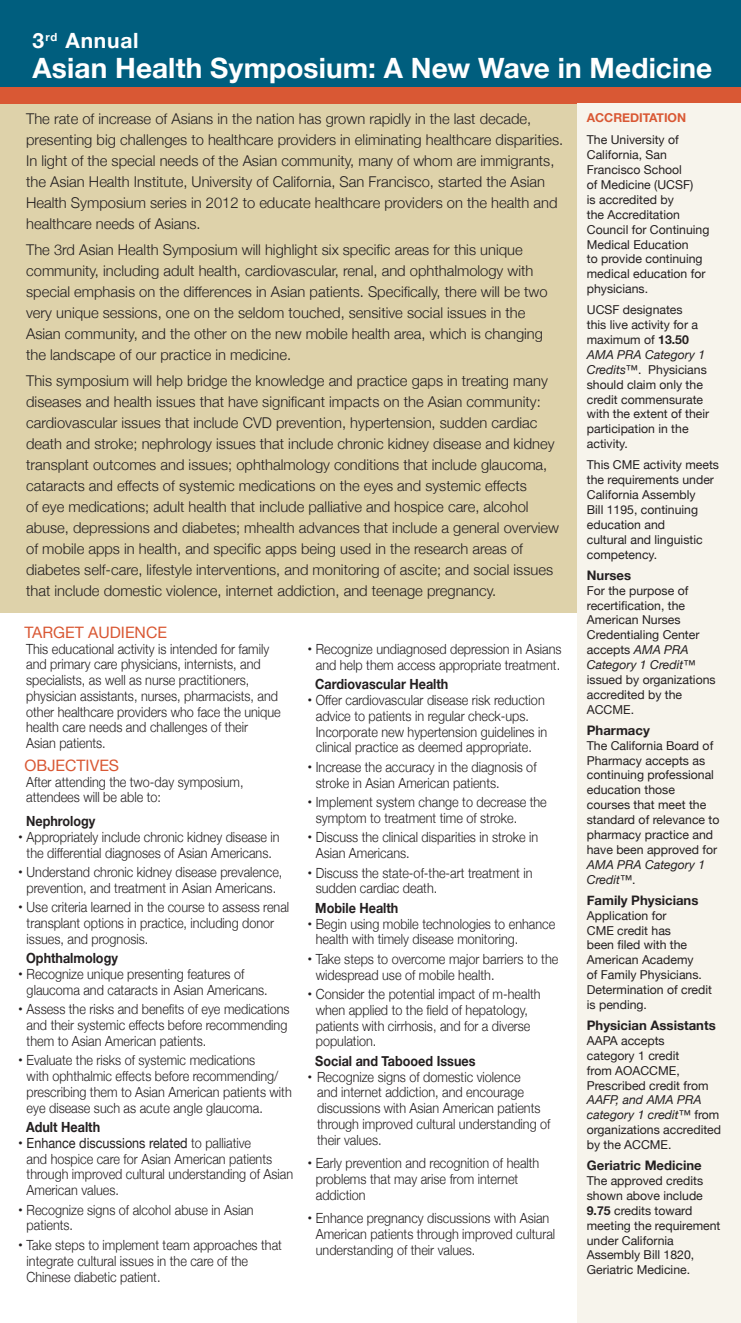
<style>
.page{position:relative;width:741px;height:1323px;background:#fff}
.page>*{position:absolute;margin:0;border:0;box-sizing:border-box;transform-origin:0 0}
._28_cover{font:700 28px "Helvetica Neue";letter-spacing:.005em;color:#fff}
._28_cover-2{font:700 21px "Helvetica Neue";letter-spacing:.04em;color:#fff}
._11_18_rev{font:15.75px "Helvetica Neue";color:#d95834}
.t1{font:300 14.88px/21px "Helvetica Neue";color:#231f20}
.bullet{font:300 14px/15.8px "Helvetica Neue";color:#231f20;scale:.9 1}
.t2{font:700 14px "Helvetica Neue";color:#231f20;scale:.9 1}
._7_5_8_5_BF_side_bar{font:700 13.12px "Helvetica Neue";color:#231f20}
._7_8_5_helv_side_bar{font:12.25px/14.9px "Helvetica Neue";color:#231f20}
._7_pt_BF_caps__no_tr{font:700 12.25px "Helvetica Neue";color:#d95834}
.s1{font-weight:700}
.s2{font-style:italic}
.s3{font-weight:700;font-size:17.5px}
.s4{font-weight:400}
</style>
<div class="page">
<div style="left:0;top:104px;width:592px;height:508px;background:#ded2aa"></div>
<div style="left:0;top:0;width:740px;height:89px;background:#005e7e"></div>
<div style="left:0;top:88px;width:740px;height:16px;background:#d95834"></div>
<div style="left:577px;top:104px;width:163px;height:1219px;background:#f7f4ec"></div>
<p class="_28_cover-2" style="left:32px;top:21px;width:108px">3<sup>rd</sup> Annual</p>
<p class="_28_cover" style="left:32px;top:42px;width:681px">Asian Health Symposium: A New Wave in Medicine</p>
<p class="t1" style="left:26px;top:107px;width:538px">The rate of increase of Asians in the nation has grown rapidly in the last decade, presenting big challenges to healthcare providers in eliminating healthcare disparities.<br>In light of the special needs of the Asian community, many of whom are immigrants, the Asian Health Institute, University of California, San Francisco, started the Asian Health Symposium series in 2012 to educate healthcare providers on the health and healthcare needs of Asians.</p>
<p class="t1" style="left:26px;top:238px;width:523px">The 3rd Asian Health Symposium will highlight six specific areas for this unique community, including adult health, cardiovascular, renal, and ophthalmology with special emphasis on the differences in Asian patients. Specifically, there will be two very unique sessions, one on the seldom touched, sensitive social issues in the Asian community, and the other on the new mobile health area, which is changing the landscape of our practice in medicine.</p>
<p class="t1" style="left:26px;top:370px;width:534px">This symposium will help bridge the knowledge and practice gaps in treating many diseases and health issues that have significant impacts on the Asian community: cardiovascular issues that include CVD prevention, hypertension, sudden cardiac death and stroke; nephrology issues that include chronic kidney disease and kidney transplant outcomes and issues; ophthalmology conditions that include glaucoma, cataracts and effects of systemic medications on the eyes and systemic effects<br>of eye medications; adult health that include palliative and hospice care, alcohol abuse, depressions and diabetes; mhealth advances that include a general overview of mobile apps in health, and specific apps being used in the research areas of diabetes self-care, lifestyle interventions, and monitoring of ascite; and social issues that include domestic violence, internet addiction, and teenage pregnancy.</p>
<p class="_7_pt_BF_caps__no_tr" style="left:586px;top:106px;width:101px">ACCREDITATION</p>
<p class="_7_8_5_helv_side_bar" style="left:586px;top:132px;width:124px">The University of<br>California, San<br>Francisco School<br>of Medicine (UCSF)<br>is accredited by<br>the Accreditation<br>Council for Continuing<br>Medical Education<br>to provide continuing medical education for physicians.</p>
<p class="_7_8_5_helv_side_bar" style="left:586px;top:302px;width:124px">UCSF designates<br>this live activity for a maximum of <span class="s1">13.50<br></span><span class="s2">AMA PRA Category 1<br>Credits™</span>. Physicians should claim only the credit commensurate with the extent of their participation in the activity.</p>
<p class="_7_8_5_helv_side_bar" style="left:586px;top:457px;width:134px">This CME activity meets the requirements under<br>California Assembly<br>Bill 1195, continuing education and<br>cultural and linguistic competency.</p>
<p class="_7_5_8_5_BF_side_bar" style="left:586px;top:563px;width:46px">Nurses</p>
<p class="_7_8_5_helv_side_bar" style="left:586px;top:582px;width:130px">For the purpose of recertification, the<br>American Nurses<br>Credentialing Center accepts <span class="s2">AMA PRA<br>Category 1 Credit™ </span>issued by organizations accredited by the<br>ACCME.</p>
<p class="_7_5_8_5_BF_side_bar" style="left:586px;top:718px;width:64px">Pharmacy</p>
<p class="_7_8_5_helv_side_bar" style="left:586px;top:737px;width:134px">The California Board of<br>Pharmacy accepts as continuing professional education those courses that meet the standard of relevance to pharmacy practice and have been approved for<br><span class="s2">AMA PRA Category 1<br>Credit™</span>.</p>
<p class="_7_5_8_5_BF_side_bar" style="left:586px;top:888px;width:113px">Family Physicians</p>
<p class="_7_8_5_helv_side_bar" style="left:586px;top:907px;width:127px">Application for<br>CME credit has<br>been filed with the<br>American Academy<br>of Family Physicians.<br>Determination of credit is pending.</p>
<p class="_7_5_8_5_BF_side_bar" style="left:586px;top:1014px;width:130px">Physician Assistants</p>
<p class="_7_8_5_helv_side_bar" style="left:586px;top:1032px;width:136px">AAPA accepts<br>category 1 credit<br>from AOACCME,<br>Prescribed credit from<br><span class="s2">AAFP, and AMA PRA category 1 credit™</span> from organizations accredited by the ACCME.</p>
<p class="_7_5_8_5_BF_side_bar" style="left:586px;top:1154px;width:116px">Geriatric Medicine</p>
<p class="_7_8_5_helv_side_bar" style="left:586px;top:1172px;width:135px">The approved credits shown above include<br><span class="s1">9.75</span> credits toward meeting the requirement under California<br>Assembly Bill 1820,<br>Geriatric Medicine.</p>
<p class="_11_18_rev" style="left:25px;top:619px;width:144px">TARGET AUDIENCE</p>
<p class="bullet" style="left:26px;top:640px;width:284px">This educational activity is intended for family and primary care physicians, internists, and specialists, as well as nurse practitioners, physician assistants, nurses, pharmacists, and other healthcare providers who face the unique health care needs and challenges of their Asian patients.</p>
<p class="_11_18_rev" style="left:25px;top:752px;width:96px">OBJECTIVES</p>
<p class="bullet" style="left:26px;top:773px;width:243px">After attending the two-day symposium, attendees will be able to:</p>
<p class="t2" style="left:26px;top:808px;width:78px">Nephrology</p>
<p class="bullet" style="left:18px;top:828px;width:292px;text-align:center"><span class="s3">·</span> Appropriately include chronic kidney disease in the differential diagnoses of Asian Americans.</p>
<p class="bullet" style="left:18px;top:863px;width:295px;text-align:center"><span class="s3">·</span> Understand chronic kidney disease prevalence, prevention, and treatment in Asian Americans.</p>
<p class="bullet" style="left:27px;top:899px;width:293px;text-indent:-8px"><span class="s3">·</span> Use criteria learned in the course to assess renal transplant options in practice, including donor issues, and prognosis.</p>
<p class="t2" style="left:26px;top:946px;width:103px">Ophthalmology</p>
<p class="bullet" style="left:27px;top:965px;width:269px;text-indent:-8px"><span class="s3">·</span> Recognize unique presenting features of glaucoma and cataracts in Asian Americans.</p>
<p class="bullet" style="left:27px;top:1001px;width:293px;text-indent:-8px"><span class="s3">·</span> Assess the risks and benefits of eye medications and their systemic effects before recommending them to Asian American patients.</p>
<p class="bullet" style="left:27px;top:1052px;width:296px;text-indent:-8px"><span class="s3">·</span> Evaluate the risks of systemic medications<br>with ophthalmic effects before recommending/ prescribing them to Asian American patients with eye disease such as acute angle glaucoma.</p>
<p class="t2" style="left:26px;top:1115px;width:84px">Adult Health</p>
<p class="bullet" style="left:27px;top:1134px;width:297px;text-indent:-8px"><span class="s3">·</span> <span class="s4">Enhance discussions related</span> to palliative<br>and hospice care for Asian American patients through improved cultural understanding of Asian American values.</p>
<p class="bullet" style="left:27px;top:1201px;width:254px;text-indent:-8px"><span class="s3">·</span> Recognize signs of alcohol abuse in Asian patients.</p>
<p class="bullet" style="left:27px;top:1236px;width:285px;text-indent:-8px"><span class="s3">·</span> Take steps to implement team approaches that integrate cultural issues in the care of the<br>Chinese diabetic patient.</p>
<p class="bullet" style="left:307px;top:640px;width:284px;text-align:center"><span class="s3">·</span> Recognize undiagnosed depression in Asians and help them access appropriate treatment.</p>
<p class="t2" style="left:315px;top:672px;width:149px">Cardiovascular Health</p>
<p class="bullet" style="left:315px;top:691px;width:258px;text-indent:-8px"><span class="s3">·</span> Offer cardiovascular disease risk reduction advice to patients in regular check-ups.<br>Incorporate new hypertension guidelines in clinical practice as deemed appropriate.</p>
<p class="bullet" style="left:315px;top:758px;width:247px;text-indent:-8px"><span class="s3">·</span> Increase the accuracy in the diagnosis of stroke in Asian American patients.</p>
<p class="bullet" style="left:315px;top:793px;width:258px;text-indent:-8px"><span class="s3">·</span> Implement system change to decrease the symptom to treatment time of stroke.</p>
<p class="bullet" style="left:315px;top:829px;width:248px;text-indent:-8px"><span class="s3">·</span> Discuss the clinical disparities in stroke in<br>Asian Americans.</p>
<p class="bullet" style="left:315px;top:864px;width:242px;text-indent:-8px"><span class="s3">·</span> Discuss the state-of-the-art treatment in sudden cardiac death.</p>
<p class="t2" style="left:315px;top:895px;width:94px">Mobile Health</p>
<p class="bullet" style="left:315px;top:915px;width:267px;text-indent:-8px"><span class="s3">·</span> Begin using mobile technologies to enhance health with timely disease monitoring.</p>
<p class="bullet" style="left:315px;top:950px;width:271px;text-indent:-8px"><span class="s3">·</span> Take steps to overcome major barriers to the widespread use of mobile health.</p>
<p class="bullet" style="left:315px;top:986px;width:251px;text-indent:-8px"><span class="s3">·</span> Consider the potential impact of m-health when applied to the field of hepatology, patients with cirrhosis, and for a diverse population.</p>
<p class="t2" style="left:315px;top:1048px;width:179px">Social and Tabooed Issues</p>
<p class="bullet" style="left:317px;top:1068px;width:261px;text-indent:-10px"><span class="s3">·</span> Recognize signs of domestic violence<br>and internet addiction, and encourage discussions with Asian American patients through improved cultural understanding of their values.</p>
<p class="bullet" style="left:315px;top:1155px;width:250px;text-indent:-8px"><span class="s3">·</span> Early prevention and recognition of health problems that may arise from internet addiction</p>
<p class="bullet" style="left:315px;top:1210px;width:267px;text-indent:-8px"><span class="s3">·</span> Enhance pregnancy discussions with Asian<br>American patients through improved cultural understanding of their values.</p>
</div>
